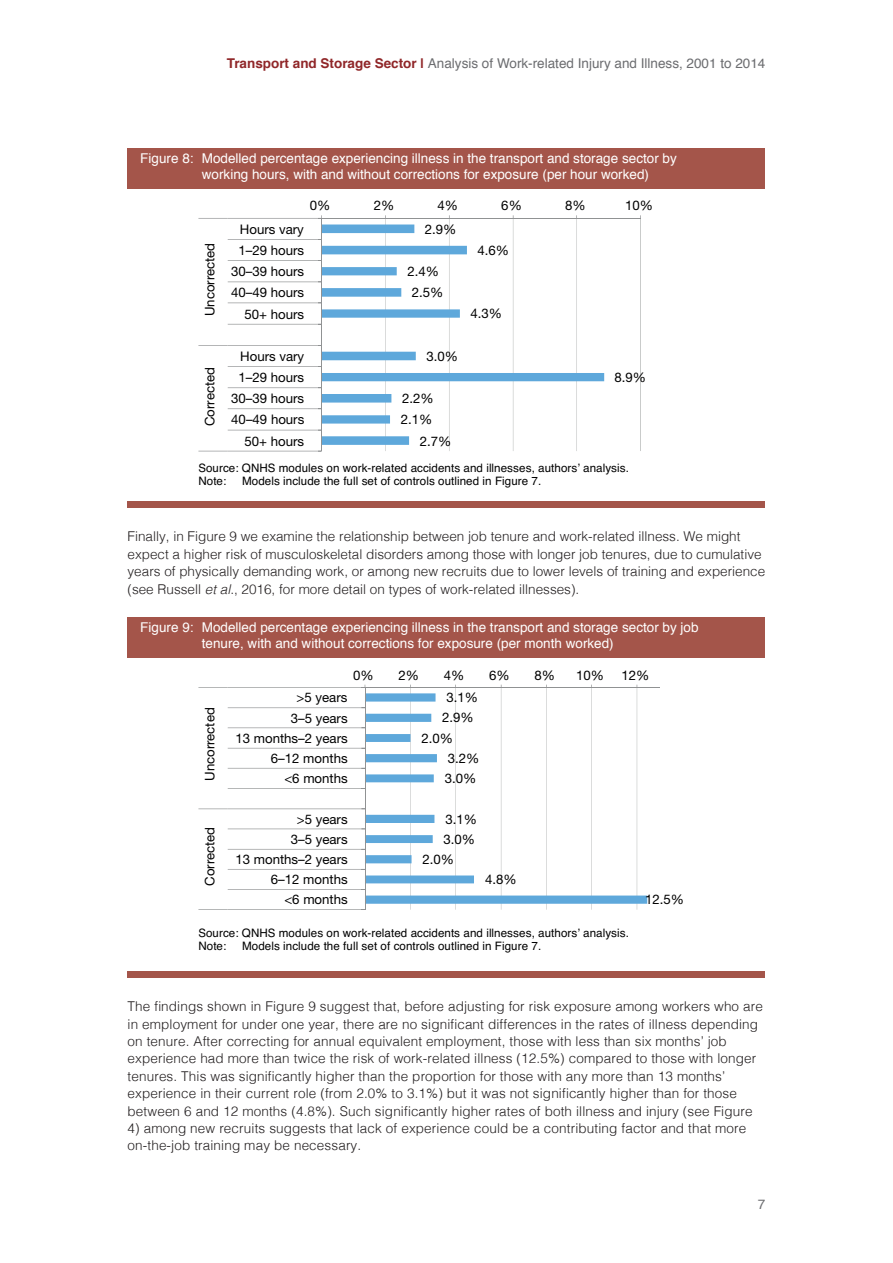
<style>
.page{position:relative;width:893px;height:1263px;background:#fff}
.page>*{position:absolute;margin:0;border:0;box-sizing:border-box;transform-origin:0 0}
.t1{font:300 13.5px/17.4px "Helvetica";letter-spacing:.01em;color:#231f20}
.t2{font:13.5px/16.2px "Helvetica";color:#fff}
.t3{font:13.5px "Helvetica";color:#6c6d70}
.t4{font:13.2px/21.1px "Helvetica Neue";color:#000001;text-align:right}
.t5{font:11.7px/13.8px "Helvetica";letter-spacing:.005em;color:#000001}
.s1{font-weight:700;color:#902729}
.s2{font-style:italic}
</style>
<div class="page">
<div style="left:128px;top:148px;width:637px;height:41px;background:#a4554a"></div>
<div style="left:128px;top:617px;width:637px;height:41px;background:#a4554a"></div>
<div style="left:128px;top:502px;width:637px;height:6px;background:#a4554a"></div>
<div style="left:128px;top:971px;width:637px;height:7px;background:#a4554a"></div>
<hr style="left:641px;top:218px;width:1px;height:233px;background:#c9cbca">
<hr style="left:640px;top:218px;width:1px;height:233px;background:#c9cbca">
<hr style="left:576px;top:218px;width:1px;height:233px;background:#c9cbca">
<hr style="left:513px;top:218px;width:1px;height:233px;background:#c9cbca">
<hr style="left:449px;top:218px;width:1px;height:233px;background:#c9cbca">
<hr style="left:385px;top:218px;width:1px;height:233px;background:#c9cbca">
<svg style="left:322px;top:224px;width:282px;height:221px"></svg>
<hr style="left:322px;top:218px;width:319px;height:1px;background:#909293">
<hr style="left:321px;top:218px;width:1px;height:233px;background:#909293">
<hr style="left:228px;top:218px;width:94px;height:1px;background:#909293">
<hr style="left:228px;top:239px;width:94px;height:1px;background:#909293">
<hr style="left:228px;top:260px;width:94px;height:1px;background:#909293">
<hr style="left:228px;top:282px;width:94px;height:1px;background:#909293">
<hr style="left:228px;top:303px;width:94px;height:1px;background:#909293">
<hr style="left:228px;top:324px;width:94px;height:1px;background:#909293">
<hr style="left:228px;top:345px;width:94px;height:1px;background:#909293">
<hr style="left:228px;top:366px;width:94px;height:1px;background:#909293">
<hr style="left:228px;top:387px;width:94px;height:1px;background:#909293">
<hr style="left:228px;top:408px;width:94px;height:1px;background:#909293">
<hr style="left:228px;top:430px;width:94px;height:1px;background:#909293">
<hr style="left:228px;top:451px;width:94px;height:1px;background:#909293">
<hr style="left:198px;top:218px;width:30px;height:1px;background:#909293">
<hr style="left:198px;top:345px;width:30px;height:1px;background:#909293">
<hr style="left:198px;top:451px;width:30px;height:1px;background:#909293">
<hr style="left:637px;top:687px;width:1px;height:223px;background:#c9cbca">
<hr style="left:591px;top:687px;width:1px;height:223px;background:#c9cbca">
<hr style="left:546px;top:687px;width:1px;height:223px;background:#c9cbca">
<hr style="left:501px;top:687px;width:1px;height:223px;background:#c9cbca">
<hr style="left:455px;top:687px;width:1px;height:223px;background:#c9cbca">
<hr style="left:410px;top:687px;width:1px;height:223px;background:#c9cbca">
<svg style="left:366px;top:693px;width:281px;height:211px"></svg>
<hr style="left:365px;top:687px;width:295px;height:1px;background:#909293">
<hr style="left:365px;top:687px;width:1px;height:223px;background:#909293">
<hr style="left:228px;top:687px;width:137px;height:1px;background:#909293">
<hr style="left:228px;top:707px;width:137px;height:1px;background:#909293">
<hr style="left:228px;top:727px;width:137px;height:1px;background:#909293">
<hr style="left:228px;top:748px;width:137px;height:1px;background:#909293">
<hr style="left:228px;top:768px;width:137px;height:1px;background:#909293">
<hr style="left:228px;top:788px;width:137px;height:1px;background:#909293">
<hr style="left:228px;top:808px;width:137px;height:1px;background:#909293">
<hr style="left:228px;top:828px;width:137px;height:1px;background:#909293">
<hr style="left:228px;top:849px;width:137px;height:1px;background:#909293">
<hr style="left:228px;top:869px;width:137px;height:1px;background:#909293">
<hr style="left:228px;top:889px;width:137px;height:1px;background:#909293">
<hr style="left:228px;top:909px;width:137px;height:1px;background:#909293">
<hr style="left:198px;top:687px;width:30px;height:1px;background:#909293">
<hr style="left:198px;top:808px;width:30px;height:1px;background:#909293">
<hr style="left:198px;top:909px;width:30px;height:1px;background:#909293">
<p class="t3" style="left:227px;top:52px;width:540px"><span class="s1">Transport and Storage Sector |</span> Analysis of Work-related Injury and Illness, 2001 to 2014</p>
<p class="t2" style="left:202px;top:150px;width:476px;text-indent:-62px">Figure 8: Modelled percentage experiencing illness in the transport and storage sector by working hours, with and without corrections for exposure (per hour worked)</p>
<p class="t4" style="left:199px;top:316px;width:75px;rotate:-90deg">Uncorrected</p>
<p class="t4" style="left:199px;top:426px;width:61px;rotate:-90deg">Corrected</p>
<p class="t4" style="left:310px;top:194px;width:22px">0%</p>
<p class="t4" style="left:374px;top:194px;width:22px">2%</p>
<p class="t4" style="left:437px;top:194px;width:22px">4%</p>
<p class="t4" style="left:501px;top:194px;width:22px">6%</p>
<p class="t4" style="left:565px;top:194px;width:22px">8%</p>
<p class="t4" style="left:625px;top:194px;width:29px">10%</p>
<p class="t4" style="left:231px;top:218px;width:75px">Hours vary<br>1–29 hours<br>30–39 hours<br>40–49 hours<br>50+ hours</p>
<p class="t4" style="left:231px;top:345px;width:75px">Hours vary<br>1–29 hours<br>30–39 hours<br>40–49 hours<br>50+ hours</p>
<p class="t4" style="left:425px;top:218px;width:33px">2.9%</p>
<p class="t4" style="left:407px;top:261px;width:37px;text-align:center">2.4%<br>2.5%</p>
<p class="t4" style="left:426px;top:345px;width:33px">3.0%</p>
<p class="t4" style="left:402px;top:388px;width:33px">2.2%</p>
<p class="t4" style="left:401px;top:409px;width:33px">2.1%</p>
<p class="t4" style="left:420px;top:430px;width:33px">2.7%</p>
<p class="t4" style="left:477px;top:239px;width:33px">4.6%</p>
<p class="t4" style="left:470px;top:303px;width:33px">4.3%</p>
<p class="t4" style="left:615px;top:366px;width:33px">8.9%</p>
<p class="t5" style="left:198px;top:461px;width:432px">Source: QNHS modules on work-related accidents and illnesses, authors’ analysis.<br>Note:</p>
<p class="t5" style="left:242px;top:475px;width:301px">Models include the full set of controls outlined in Figure 7.</p>
<p class="t1" style="left:128px;top:527px;width:639px">Finally, in Figure 9 we examine the relationship between job tenure and work-related illness. We might expect a higher risk of musculoskeletal disorders among those with longer job tenures, due to cumulative years of physically demanding work, or among new recruits due to lower levels of training and experience (see Russell <span class="s2">et al</span>., 2016, for more detail on types of work-related illnesses).</p>
<p class="t2" style="left:202px;top:620px;width:498px;text-indent:-62px">Figure 9: Modelled percentage experiencing illness in the transport and storage sector by job tenure, with and without corrections for exposure (per month worked)</p>
<p class="t4" style="left:199px;top:781px;width:75px;rotate:-90deg">Uncorrected</p>
<p class="t4" style="left:199px;top:886px;width:61px;rotate:-90deg">Corrected</p>
<p class="t4" style="left:353px;top:664px;width:22px">0%</p>
<p class="t4" style="left:399px;top:664px;width:22px">2%</p>
<p class="t4" style="left:444px;top:664px;width:22px">4%</p>
<p class="t4" style="left:489px;top:664px;width:22px">6%</p>
<p class="t4" style="left:535px;top:664px;width:22px">8%</p>
<p class="t4" style="left:576px;top:664px;width:29px">10%</p>
<p class="t4" style="left:621px;top:664px;width:29px">12%</p>
<p class="t4" style="left:235px;top:687px;width:114px;line-height:20.2px">&gt;5 years<br>3–5 years<br>13 months–2 years<br>6–12 months<br>&lt;6 months</p>
<p class="t4" style="left:235px;top:808px;width:114px;line-height:20.2px">&gt;5 years<br>3–5 years<br>13 months–2 years<br>6–12 months<br>&lt;6 months</p>
<p class="t4" style="left:446px;top:687px;width:33px">3.1%</p>
<p class="t4" style="left:442px;top:707px;width:33px">2.9%</p>
<p class="t4" style="left:421px;top:727px;width:33px">2.0%</p>
<p class="t4" style="left:448px;top:747px;width:33px">3.2%</p>
<p class="t4" style="left:445px;top:768px;width:33px">3.0%</p>
<p class="t4" style="left:446px;top:808px;width:33px">3.1%</p>
<p class="t4" style="left:444px;top:828px;width:33px">3.0%</p>
<p class="t4" style="left:422px;top:848px;width:33px">2.0%</p>
<p class="t4" style="left:485px;top:869px;width:33px">4.8%</p>
<p class="t4" style="left:645px;top:889px;width:40px">12.5%</p>
<p class="t5" style="left:198px;top:926px;width:432px">Source: QNHS modules on work-related accidents and illnesses, authors’ analysis.<br>Note:</p>
<p class="t5" style="left:242px;top:940px;width:301px">Models include the full set of controls outlined in Figure 7.</p>
<p class="t1" style="left:128px;top:997px;width:637px">The findings shown in Figure 9 suggest that, before adjusting for risk exposure among workers who are in employment for under one year, there are no significant differences in the rates of illness depending on tenure. After correcting for annual equivalent employment, those with less than six months’ job experience had more than twice the risk of work-related illness (12.5%) compared to those with longer tenures. This was significantly higher than the proportion for those with any more than 13 months’ experience in their current role (from 2.0% to 3.1%) but it was not significantly higher than for those between 6 and 12 months (4.8%). Such significantly higher rates of both illness and injury (see Figure</p>
<p class="t1" style="left:128px;top:1118px;width:620px">4) among new recruits suggests that lack of experience could be a contributing factor and that more on-the-job training may be necessary.</p>
<p class="t3" style="left:758px;top:1194px;width:9px">7</p>
</div>
